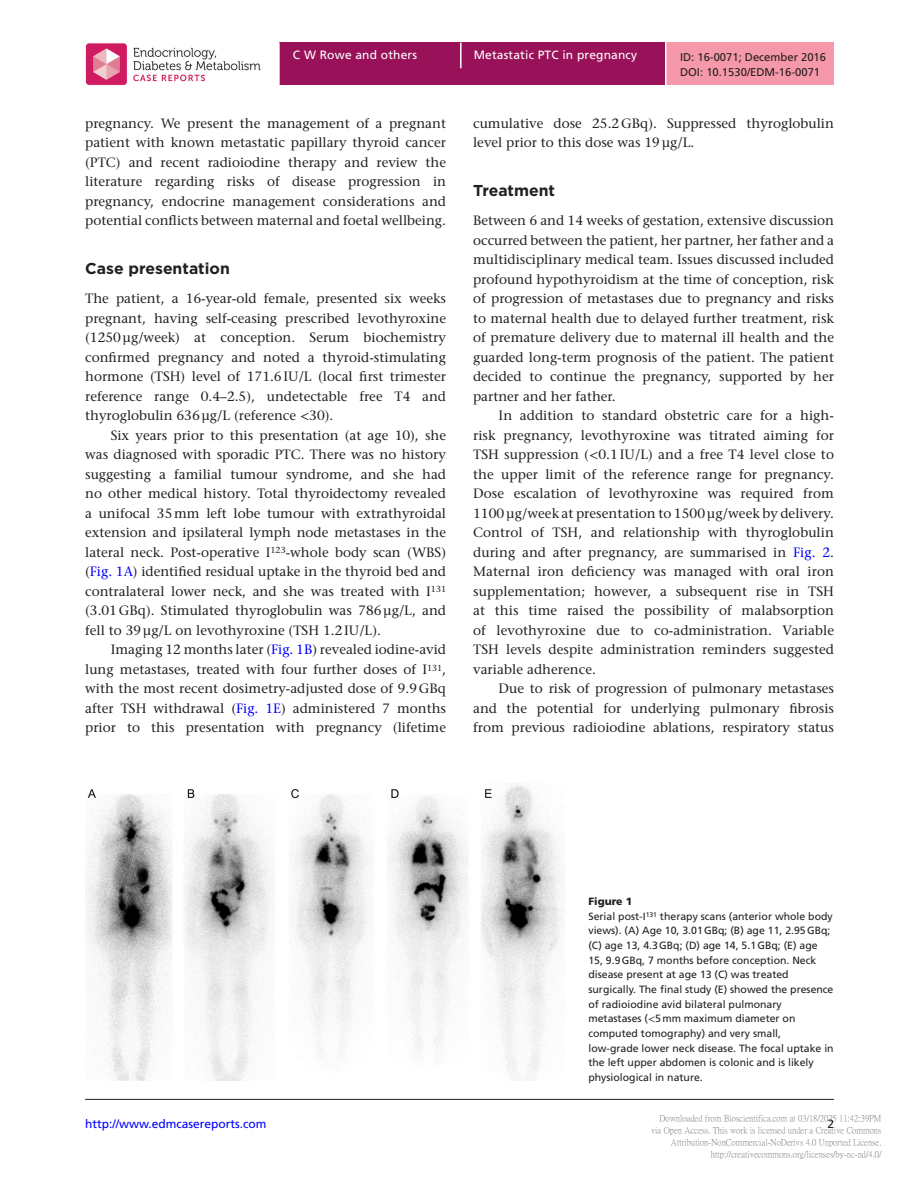
<style>
.page{position:relative;width:919px;height:1187px;background:#fff}
.page>*{position:absolute;margin:0;border:0;box-sizing:border-box;transform-origin:0 0}
.t1{font:700 15.75px "Gotham";color:#231f20}
.TXI{font:500 13.5px/19.5px "Stone Serif Std";color:#231f20;text-align:justify}
.TXT{font:500 13.5px/19.5px "Stone Serif Std";color:#231f20;text-align:justify}
.t2{font:12px "Frutiger LT Std";letter-spacing:.015em;color:#fff}
.t3{font:12px "Frutiger LT Std";color:#00f}
.t4{font:12px "Frutiger LT Std";color:#231f20}
.t5{font:11.25px "Frutiger LT Std";color:#231f20}
.FC{font:10.5px/14.7px "Frutiger LT Std";color:#231f20}
.FC-2{font:900 10.5px "Frutiger LT Std";color:#231f20}
.t6{font:9px/12px "P Ming Li U";color:rgb(0 0 0/.5);text-align:right}
.s1{font-family:"STIX General";font-weight:400}
.s2{color:#00f}
.s3{font-family:"STIX General"}
</style>
<div class="page">
<div style="left:280px;top:43px;width:385px;height:42px;background:#991259"></div>
<div style="left:666px;top:43px;width:167px;height:42px;background:#f598a9"></div>
<svg style="left:460px;top:43px;width:1px;height:25px"></svg>
<img style="left:85px;top:43px;width:176px;height:42px">
<hr style="left:85px;top:1098px;width:749px;height:1px;background:#231f20">
<img style="left:85px;top:783px;width:479px;height:297px">
<p class="t2" style="left:293px;top:48px;width:126px">C W Rowe and others</p>
<p class="t2" style="left:473px;top:48px;width:165px">Metastatic PTC in pregnancy</p>
<p class="t5" style="left:680px;top:51px;width:147px">ID: 16-0071; December 2016</p>
<p class="t5" style="left:680px;top:65px;width:142px">DOI: 10.1530/EDM-16-0071</p>
<p class="TXT" style="left:85px;top:113px;width:362px">pregnancy. We present the management of a pregnant patient with known metastatic papillary thyroid cancer (PTC) and recent radioiodine therapy and review the literature regarding risks of disease progression in pregnancy, endocrine management considerations and potential conflicts between maternal and foetal wellbeing.</p>
<h1 class="t1" style="left:85px;top:258px;width:146px">Case presentation</h1>
<p class="TXT" style="left:85px;top:289px;width:362px">The patient, a 16-year-old female, presented six weeks pregnant, having self-ceasing prescribed levothyroxine (1250µg/week) at conception. Serum biochemistry confirmed pregnancy and noted a thyroid-stimulating hormone (TSH) level of 171.6IU/L (local first trimester reference range 0.4–2.5), undetectable free T4 and thyroglobulin 636µg/L (reference <span class="s1">&lt;</span>30).</p>
<p class="TXI" style="left:85px;top:425px;width:362px;text-indent:26px">Six years prior to this presentation (at age 10), she was diagnosed with sporadic PTC. There was no history suggesting a familial tumour syndrome, and she had no other medical history. Total thyroidectomy revealed a unifocal 35mm left lobe tumour with extrathyroidal extension and ipsilateral lymph node metastases in the lateral neck. Post-operative I<sup>123</sup>-whole body scan (WBS) (<span class="s2">Fig. 1A</span>) identified residual uptake in the thyroid bed and contralateral lower neck, and she was treated with I<sup>131 </sup>(3.01GBq). Stimulated thyroglobulin was 786µg/L, and fell to 39µg/L on levothyroxine (TSH 1.2IU/L).</p>
<p class="TXI" style="left:85px;top:640px;width:362px;text-indent:26px">Imaging 12 months later (<span class="s2">Fig. 1B</span>) revealed iodine-avid lung metastases, treated with four further doses of I<sup>131</sup>, with the most recent dosimetry-adjusted dose of 9.9GBq after TSH withdrawal (<span class="s2">Fig. 1E</span>) administered 7 months prior to this presentation with pregnancy (lifetime</p>
<p class="TXI" style="left:473px;top:113px;width:362px">cumulative dose 25.2GBq). Suppressed thyroglobulin level prior to this dose was 19µg/L.</p>
<h1 class="t1" style="left:473px;top:180px;width:84px">Treatment</h1>
<p class="TXT" style="left:473px;top:211px;width:362px">Between 6 and 14 weeks of gestation, extensive discussion occurred between the patient, her partner, her father and a multidisciplinary medical team. Issues discussed included profound hypothyroidism at the time of conception, risk of progression of metastases due to pregnancy and risks to maternal health due to delayed further treatment, risk of premature delivery due to maternal ill health and the guarded long-term prognosis of the patient. The patient decided to continue the pregnancy, supported by her partner and her father.</p>
<p class="TXI" style="left:473px;top:406px;width:362px;text-indent:26px">In addition to standard obstetric care for a high&shy;risk pregnancy, levothyroxine was titrated aiming for TSH suppression (<span class="s1">&lt;</span>0.1IU/L) and a free T4 level close to the upper limit of the reference range for pregnancy.<br>Dose escalation of levothyroxine was required from 1100µg/week at presentation to 1500µg/week by delivery.<br>Control of TSH, and relationship with thyroglobulin during and after pregnancy, are summarised in <span class="s2">Fig. 2</span>.<br>Maternal iron deficiency was managed with oral iron supplementation; however, a subsequent rise in TSH at this time raised the possibility of malabsorption of levothyroxine due to co-administration. Variable TSH levels despite administration reminders suggested variable adherence.</p>
<p class="TXI" style="left:473px;top:679px;width:362px;text-indent:26px">Due to risk of progression of pulmonary metastases and the potential for underlying pulmonary fibrosis from previous radioiodine ablations, respiratory status</p>
<p class="FC-2" style="left:588px;top:895px;width:45px">Figure 1</p>
<p class="FC" style="left:588px;top:908px;width:247px">Serial post-I<sup>131</sup> therapy scans (anterior whole body views). (A) Age 10, 3.01GBq; (B) age 11, 2.95GBq; (C) age 13, 4.3GBq; (D) age 14, 5.1GBq; (E) age 15, 9.9GBq, 7 months before conception. Neck disease present at age 13 (C) was treated surgically. The final study (E) showed the presence of radioiodine avid bilateral pulmonary metastases (<span class="s3">&lt;</span>5mm maximum diameter on computed tomography) and very small, low-grade lower neck disease. The focal uptake in the left upper abdomen is colonic and is likely physiological in nature.</p>
<p class="t6" style="left:651px;top:1112px;width:232px">Downloaded from Bioscientifica.com at 03/18/2025 11:42:39PM via Open Access. This work is licensed under a Creative Commons Attribution-NonCommercial-NoDerivs 4.0 Unported License. http://creativecommons.org/licenses/by-nc-nd/4.0/</p>
<p class="t3" style="left:85px;top:1116px;width:183px">http://www.edmcasereports.com</p>
<p class="t4" style="left:827px;top:1116px;width:8px">2</p>
</div>
